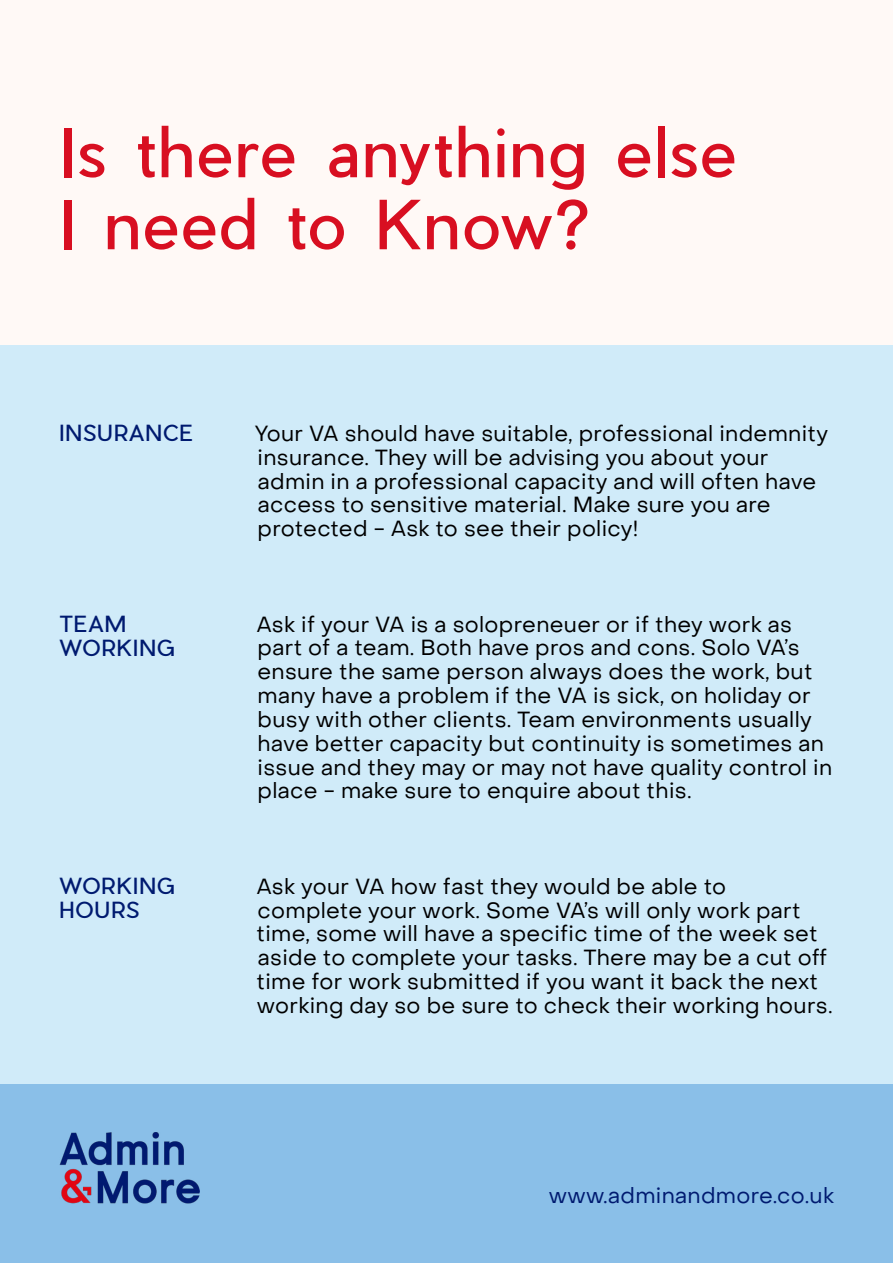
<style>
.page{position:relative;width:893px;height:1263px;background:#fff}
.page>*{position:absolute;margin:0;border:0;box-sizing:border-box;transform-origin:0 0}
.t1{font:66px/72px "Pier Sans";letter-spacing:.03em;color:#d80f21}
.t2{font:21.75px/23.9px "Object Sans";letter-spacing:.015em;color:#000}
.t3{font:21.75px/24px "Pier Sans";letter-spacing:.06em;color:#001a70}
.t4{font:21.75px "Object Sans";letter-spacing:.015em;color:#001a70}
</style>
<div class="page">
<div style="left:0;top:0;width:893px;height:345px;background:#fff9f6"></div>
<div style="left:0;top:1084px;width:893px;height:179px;background:#8abfe8"></div>
<div style="left:0;top:345px;width:893px;height:739px;background:#d0ebf9"></div>
<img style="left:60px;top:1133px;width:139px;height:70px">
<h1 class="t1" style="left:61px;top:117px;width:677px">Is there anything else<br>I need to Know?</h1>
<p class="t3" style="left:60px;top:421px;width:135px">INSURANCE</p>
<p class="t2" style="left:254px;top:421px;width:575px">Your VA should have suitable, professional indemnity insurance. They will be advising you about your admin in a professional capacity and will often have access to sensitive material. Make sure you are protected - Ask to see their policy!</p>
<p class="t3" style="left:60px;top:611px;width:117px">TEAM<br>WORKING</p>
<p class="t2" style="left:256px;top:612px;width:577px">Ask if your VA is a solopreneuer or if they work as part of a team. Both have pros and cons. Solo VA’s ensure the same person always does the work, but many have a problem if the VA is sick, on holiday or busy with other clients. Team environments usually have better capacity but continuity is sometimes an issue and they may or may not have quality control in place - make sure to enquire about this.</p>
<p class="t3" style="left:60px;top:874px;width:117px">WORKING<br>HOURS</p>
<p class="t2" style="left:257px;top:874px;width:578px">Ask your VA how fast they would be able to complete your work. Some VA’s will only work part time, some will have a specific time of the week set aside to complete your tasks. There may be a cut off time for work submitted if you want it back the next working day so be sure to check their working hours.</p>
<p class="t4" style="left:549px;top:1182px;width:287px">www.adminandmore.co.uk</p>
</div>
